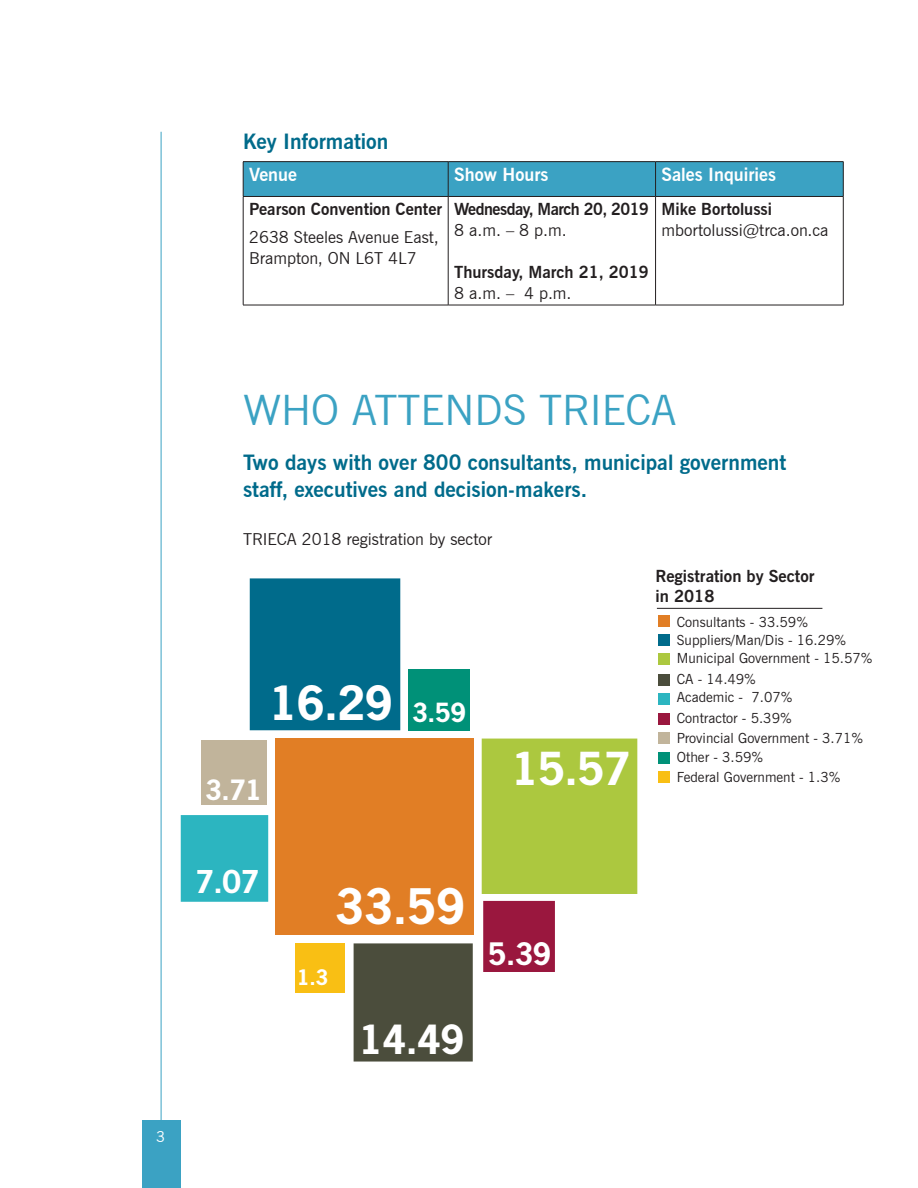
<style>
.page{position:relative;width:918px;height:1188px;background:#fff}
.page>*{position:absolute;margin:0;border:0;box-sizing:border-box;transform-origin:0 0}
.t1{font:700 46.05px "News Gothic Std";color:#fff}
.t2{font:700 44.4px "News Gothic Std";color:#fff}
.t3{font:700 42.75px "News Gothic Std";color:#fff}
.t4{font:42px "News Gothic BT";color:#3ba2c3}
.t5{font:700 37.8px "News Gothic Std";color:#fff}
.t6{font:700 29.55px "News Gothic Std";color:#fff}
.t7{font:700 29.1px "News Gothic Std";color:#fff}
.t8{font:700 26.25px "News Gothic Std";color:#fff}
.t9{font:700 24.9px "News Gothic Std";color:#fff}
.t10{font:700 21px/27px "News Gothic BT";color:#006b8b}
.t11{font:700 20.1px "News Gothic Std";color:#fff}
.t12{font:700 18px "News Gothic BT";color:#fff}
.t13{font:700 16.65px/20.1px "News Gothic BT";color:#231f20}
.t14{font:16.5px/21px "News Gothic BT";color:#231f20}
.t15{font:700 16.5px "News Gothic BT";color:#231f20}
.t16{font:700 16.5px "News Gothic BT";letter-spacing:-.03em;color:#231f20}
.t17{font:15px "News Gothic BT";color:#fff}
.t18{font:13.95px/18.1px "News Gothic BT";color:#231f20}
</style>
<div class="page">
<div style="left:142px;top:1120px;width:39px;height:68px;background:#3ba2c3"></div>
<hr style="left:161px;top:132px;width:1px;height:991px;background:#3ba2c3">
<div style="left:244px;top:162px;width:599px;height:34px;background:#3ba2c3"></div>
<hr style="left:243px;top:161px;width:205px;height:1px;background:#231f20">
<hr style="left:243px;top:162px;width:1px;height:34px;background:#231f20">
<hr style="left:448px;top:161px;width:208px;height:1px;background:#231f20">
<hr style="left:448px;top:162px;width:1px;height:34px;background:#231f20">
<hr style="left:656px;top:161px;width:187px;height:1px;background:#231f20">
<hr style="left:655px;top:162px;width:1px;height:34px;background:#231f20">
<hr style="left:843px;top:162px;width:1px;height:34px;background:#231f20">
<hr style="left:243px;top:196px;width:205px;height:1px;background:#231f20">
<hr style="left:243px;top:197px;width:1px;height:108px;background:#231f20">
<hr style="left:448px;top:196px;width:208px;height:1px;background:#231f20">
<hr style="left:448px;top:197px;width:1px;height:108px;background:#231f20">
<hr style="left:656px;top:196px;width:187px;height:1px;background:#231f20">
<hr style="left:655px;top:197px;width:1px;height:108px;background:#231f20">
<hr style="left:843px;top:197px;width:1px;height:108px;background:#231f20">
<hr style="left:243px;top:305px;width:205px;height:1px;background:#231f20">
<hr style="left:448px;top:305px;width:208px;height:1px;background:#231f20">
<hr style="left:656px;top:305px;width:187px;height:1px;background:#231f20">
<div style="left:275px;top:738px;width:199px;height:197px;background:#e17e25"></div>
<div style="left:354px;top:943px;width:119px;height:119px;background:#4b4d3c"></div>
<div style="left:181px;top:815px;width:87px;height:87px;background:#2cb5c0"></div>
<div style="left:483px;top:901px;width:72px;height:71px;background:#9a173e"></div>
<div style="left:408px;top:669px;width:62px;height:61px;background:#009178"></div>
<div style="left:295px;top:944px;width:50px;height:49px;background:#f9bf14"></div>
<div style="left:201px;top:740px;width:66px;height:65px;background:#c1b49b"></div>
<div style="left:250px;top:578px;width:150px;height:152px;background:#006b8b"></div>
<div style="left:482px;top:739px;width:155px;height:155px;background:#acc83f"></div>
<div style="left:658px;top:634px;width:12px;height:11px;background:#006b8b"></div>
<div style="left:658px;top:616px;width:12px;height:11px;background:#e17e25"></div>
<div style="left:658px;top:653px;width:12px;height:12px;background:#acc83f"></div>
<div style="left:658px;top:674px;width:12px;height:12px;background:#4b4d3c"></div>
<div style="left:658px;top:693px;width:12px;height:12px;background:#2cb5c0"></div>
<div style="left:658px;top:713px;width:12px;height:11px;background:#9a173e"></div>
<div style="left:658px;top:732px;width:12px;height:12px;background:#c1b49b"></div>
<div style="left:658px;top:752px;width:12px;height:11px;background:#009178"></div>
<div style="left:658px;top:771px;width:12px;height:12px;background:#f9bf14"></div>
<hr style="left:657px;top:608px;width:165px;height:1px;background:#231f20">
<p class="t10" style="left:243px;top:128px;width:147px">Key Information</p>
<p class="t12" style="left:249px;top:164px;width:49px">Venue</p>
<p class="t12" style="left:454px;top:164px;width:96px">Show Hours</p>
<p class="t12" style="left:662px;top:164px;width:116px">Sales Inquiries</p>
<p class="t15" style="left:249px;top:199px;width:195px">Pearson Convention Center</p>
<p class="t14" style="left:249px;top:226px;width:191px">2638 Steeles Avenue East,<br>Brampton, ON L6T 4L7</p>
<p class="t16" style="left:454px;top:199px;width:196px">Wednesday, March 20, 2019</p>
<p class="t14" style="left:454px;top:220px;width:114px">8 a.m. – 8 p.m.</p>
<p class="t15" style="left:454px;top:262px;width:196px">Thursday, March 21, 2019</p>
<p class="t14" style="left:454px;top:283px;width:119px">8 a.m. – 4 p.m.</p>
<p class="t15" style="left:662px;top:199px;width:112px">Mike Bortolussi</p>
<p class="t14" style="left:662px;top:220px;width:169px">mbortolussi@trca.on.ca</p>
<p class="t17" style="left:156px;top:1127px;width:11px">3</p>
<p class="t4" style="left:243px;top:385px;width:435px">WHO ATTENDS TRIECA</p>
<p class="t10" style="left:243px;top:449px;width:545px">Two days with over 800 consultants, municipal government staff, executives and decision-makers.</p>
<p class="t14" style="left:243px;top:529px;width:251px">TRIECA 2018 registration by sector</p>
<p class="t2" style="left:269px;top:674px;width:125px">16.29</p>
<p class="t9" style="left:412px;top:696px;width:55px">3.59</p>
<p class="t8" style="left:205px;top:772px;width:58px">3.71</p>
<p class="t3" style="left:512px;top:740px;width:120px">15.57</p>
<p class="t6" style="left:195px;top:863px;width:66px">7.07</p>
<p class="t1" style="left:335px;top:876px;width:131px">33.59</p>
<p class="t11" style="left:297px;top:964px;width:33px">1.3</p>
<p class="t5" style="left:359px;top:1015px;width:107px">14.49</p>
<p class="t7" style="left:488px;top:935px;width:64px">5.39</p>
<p class="t13" style="left:656px;top:566px;width:160px">Registration by Sector in 2018</p>
<p class="t18" style="left:677px;top:613px;width:197px">Consultants - 33.59%<br>Suppliers/Man/Dis - 16.29%<br>Municipal Government - 15.57%</p>
<p class="t18" style="left:677px;top:670px;width:117px">CA - 14.49%<br>Academic - 7.07%</p>
<p class="t18" style="left:677px;top:708px;width:188px;line-height:19.5px">Contractor - 5.39%<br>Provincial Government - 3.71%<br>Other - 3.59%<br>Federal Government - 1.3%</p>
</div>
